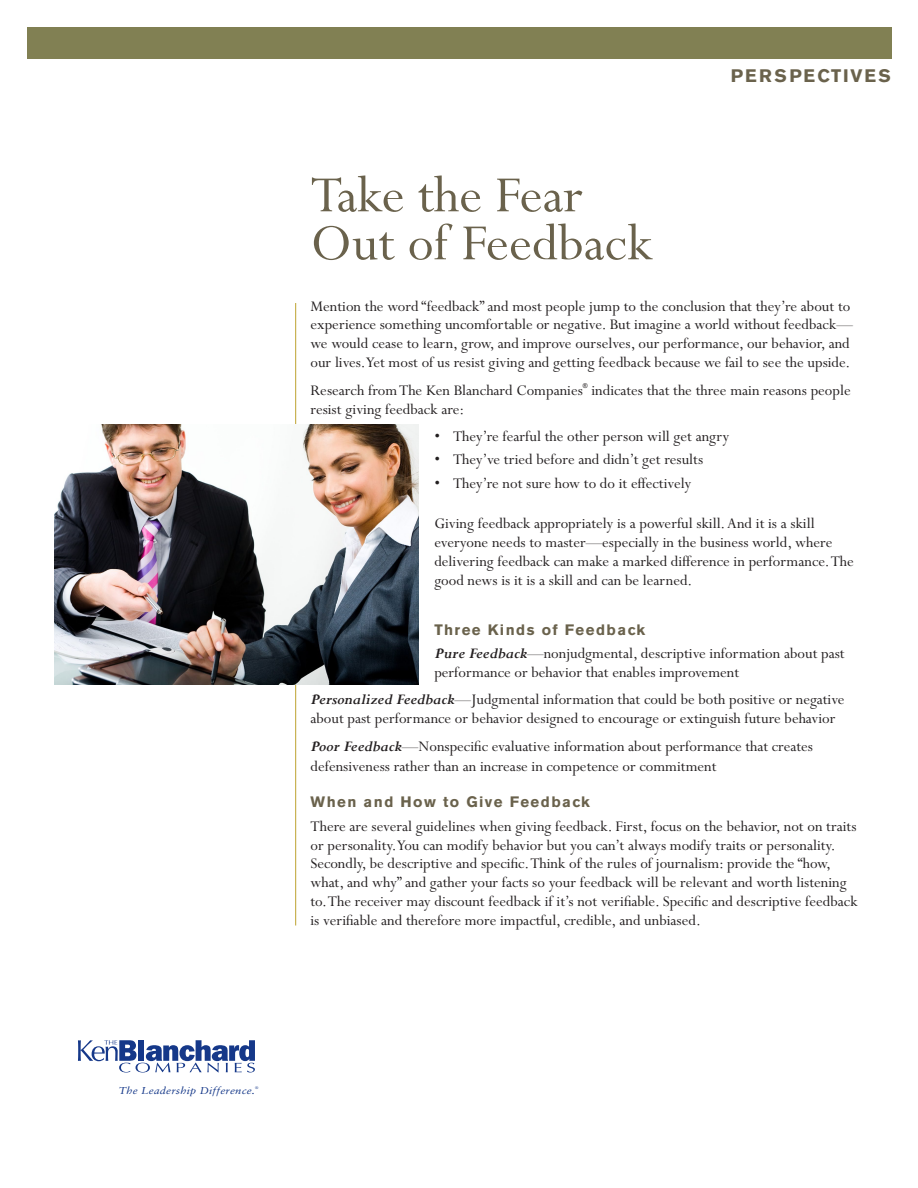
<style>
.page{position:relative;width:918px;height:1188px;background:#fff}
.page>*{position:absolute;margin:0;border:0;box-sizing:border-box;transform-origin:0 0}
.t1{font:57px/48px "Perpetua Std";color:#6a624c}
.t2{font:700 18px "Akzidenz Grotesk BE";letter-spacing:.1em;color:#6a624c}
.t3{font:16.5px/18.9px "Perpetua Std";color:#231f20}
.t4{font:700 15px "Akzidenz Grotesk BE";letter-spacing:.1em;color:#6a624c}
.t5{font:italic 10.05px "Sabon LT Std";letter-spacing:.02em;color:#153889;scale:1.11 1}
.t6{font:6.6px "Arial";color:#231f20}
.t7{font:italic 3.75px "Sabon LT Std";color:#153889;scale:1.11 1}
.s1{font-weight:700;font-style:italic}
</style>
<div class="page">
<svg style="left:78px;top:1040px;width:177px;height:33px"></svg>
<hr style="left:295px;top:303px;width:1px;height:623px;background:#bda22f">
<div style="left:27px;top:27px;width:864px;height:31px;background:#818053"></div>
<img style="left:54px;top:425px;width:364px;height:260px">
<h1 class="t1" style="left:310px;top:173px;width:344px">Take the Fear<br>Out of Feedback</h1>
<p class="t2" style="left:731px;top:65px;width:162px">PERSPECTIVES</p>
<p class="t3" style="left:310px;top:297px;width:544px">Mention the word “feedback” and most people jump to the conclusion that they’re about to experience something uncomfortable or negative. But imagine a world without feedback— we would cease to learn, grow, and improve ourselves, our performance, our behavior, and our lives. Yet most of us resist giving and getting feedback because we fail to see the upside.</p>
<p class="t3" style="left:310px;top:381px;width:274px">Research from The Ken Blanchard Companies</p>
<p class="t6" style="left:583px;top:382px;width:6px">®</p>
<p class="t3" style="left:592px;top:381px;width:261px">indicates that the three main reasons people</p>
<p class="t3" style="left:311px;top:400px;width:155px">resist giving feedback are:</p>
<p class="t3" style="left:434px;top:428px;width:296px">• They’re fearful the other person will get angry</p>
<p class="t3" style="left:434px;top:451px;width:270px">• They’ve tried before and didn’t get results</p>
<p class="t3" style="left:434px;top:474px;width:258px">• They’re not sure how to do it effectively</p>
<p class="t3" style="left:434px;top:515px;width:421px">Giving feedback appropriately is a powerful skill. And it is a skill everyone needs to master—especially in the business world, where delivering feedback can make a marked difference in performance. The good news is it is a skill and can be learned.</p>
<p class="t4" style="left:434px;top:621px;width:212px">Three Kinds of Feedback</p>
<p class="t3" style="left:434px;top:644px;width:412px"><span class="s1">Pure Feedback</span>—nonjudgmental, descriptive information about past performance or behavior that enables improvement</p>
<p class="t3" style="left:311px;top:691px;width:536px"><span class="s1">Personalized Feedback</span>—Judgmental information that could be both positive or negative about past performance or behavior designed to encourage or extinguish future behavior</p>
<p class="t3" style="left:311px;top:737px;width:504px;line-height:19.8px"><span class="s1">Poor Feedback</span>—Nonspecific evaluative information about performance that creates defensiveness rather than an increase in competence or commitment</p>
<p class="t4" style="left:310px;top:794px;width:281px">When and How to Give Feedback</p>
<p class="t3" style="left:310px;top:817px;width:549px">There are several guidelines when giving feedback. First, focus on the behavior, not on traits or personality. You can modify behavior but you can’t always modify traits or personality.<br>Secondly, be descriptive and specific. Think of the rules of journalism: provide the “how, what, and why” and gather your facts so your feedback will be relevant and worth listening to. The receiver may discount feedback if it’s not verifiable. Specific and descriptive feedback is verifiable and therefore more impactful, credible, and unbiased.</p>
<p class="t5" style="left:119px;top:1084px;width:124px">The Leadership Difference.</p>
<p class="t7" style="left:255px;top:1086px;width:5px">®</p>
</div>
